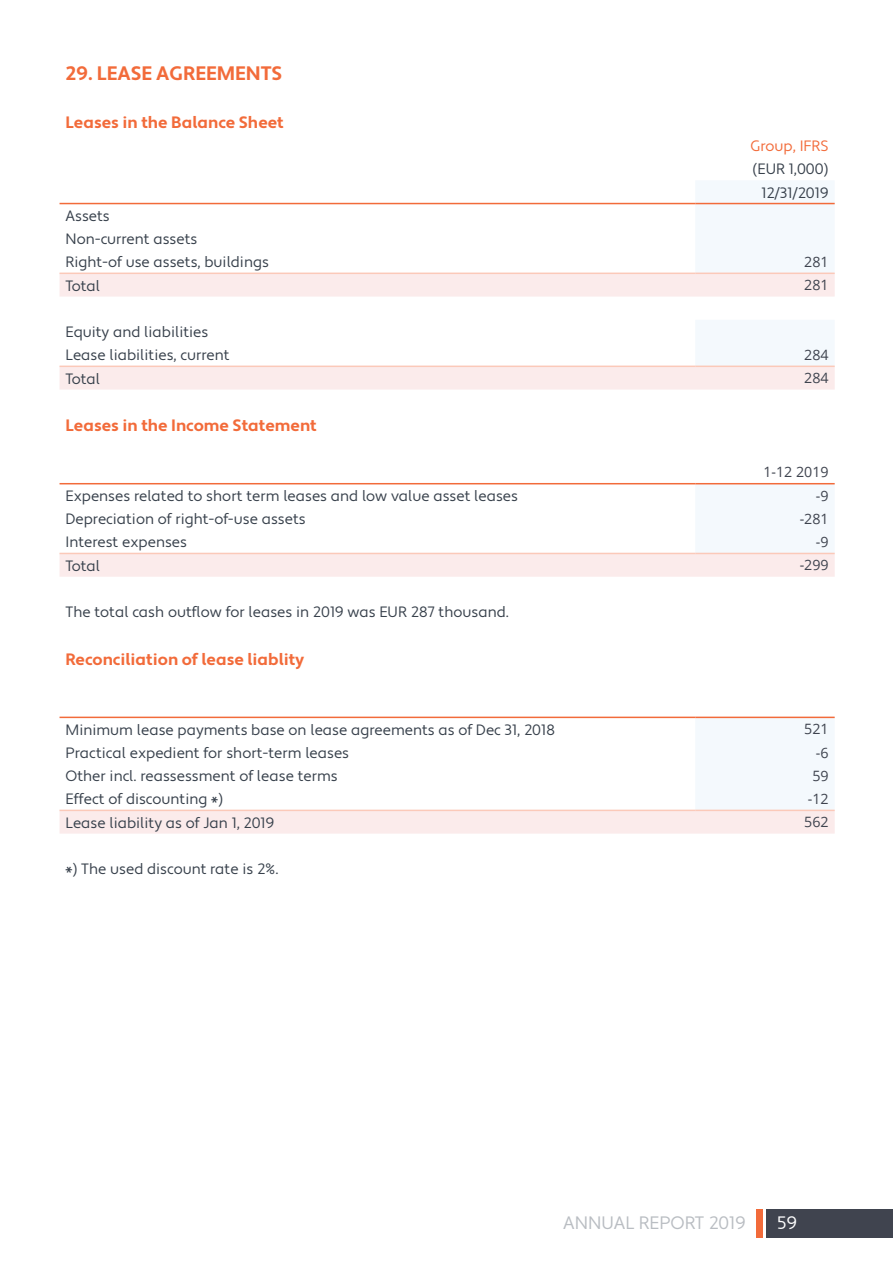
<style>
.page{position:relative;width:893px;height:1263px;background:#fff}
.page>*{position:absolute;margin:0;border:0;box-sizing:border-box;transform-origin:0 0}
.t1{font:700 19.5px "Apertura";color:#f26b3a}
.t2{font:18px "Apertura";color:#b9bdc2}
.t3{font:18px "Apertura";color:#fff}
.t4{font:700 16.5px "Apertura";color:#f26b3a}
.t5{font:15px/23.2px "Apertura";color:#38414c}
.t6{font:15px "Apertura";color:#f26b3a}
.t7{font:14.25px "Open Sans";color:#3e434e}
</style>
<div class="page">
<div style="left:767px;top:1210px;width:126px;height:28px;background:#40444f"></div>
<div style="left:756px;top:1210px;width:6px;height:28px;background:#f26b3a"></div>
<div style="left:695px;top:181px;width:140px;height:92px;background:#f4f9fd"></div>
<svg style="left:60px;top:274px;width:775px;height:560px"></svg>
<hr style="left:60px;top:203px;width:635px;height:1px;background:#f26b3a">
<hr style="left:695px;top:203px;width:140px;height:1px;background:#f26b3a">
<hr style="left:60px;top:273px;width:635px;height:1px;background:#fbc9b9">
<hr style="left:695px;top:273px;width:140px;height:1px;background:#fbc9b9">
<hr style="left:60px;top:366px;width:635px;height:1px;background:#fbc9b9">
<hr style="left:695px;top:366px;width:140px;height:1px;background:#fbc9b9">
<hr style="left:60px;top:553px;width:635px;height:1px;background:#fbc9b9">
<hr style="left:695px;top:553px;width:140px;height:1px;background:#fbc9b9">
<hr style="left:60px;top:810px;width:635px;height:1px;background:#fbc9b9">
<hr style="left:695px;top:810px;width:140px;height:1px;background:#fbc9b9">
<hr style="left:60px;top:483px;width:635px;height:1px;background:#f26b3a">
<hr style="left:695px;top:483px;width:140px;height:1px;background:#f26b3a">
<hr style="left:60px;top:717px;width:635px;height:1px;background:#f26b3a">
<hr style="left:695px;top:717px;width:140px;height:1px;background:#f26b3a">
<h1 class="t1" style="left:66px;top:62px;width:218px">29. LEASE AGREEMENTS</h1>
<p class="t4" style="left:66px;top:112px;width:220px">Leases in the Balance Sheet</p>
<p class="t5" style="left:66px;top:204px;width:205px">Assets<br>Non-current assets<br>Right-of use assets, buildings</p>
<p class="t6" style="left:751px;top:137px;width:80px">Group, IFRS</p>
<p class="t5" style="left:752px;top:158px;width:78px;text-align:center">(EUR 1,000)<br>12/31/2019</p>
<p class="t7" style="left:804px;top:252px;width:26px">281</p>
<p class="t5" style="left:66px;top:274px;width:36px">Total</p>
<p class="t7" style="left:804px;top:275px;width:26px">281</p>
<p class="t5" style="left:66px;top:321px;width:165px">Equity and liabilities<br>Lease liabilities, current</p>
<p class="t7" style="left:804px;top:345px;width:26px">284</p>
<p class="t5" style="left:66px;top:367px;width:36px">Total</p>
<p class="t7" style="left:804px;top:368px;width:26px">284</p>
<p class="t4" style="left:66px;top:415px;width:253px">Leases in the Income Statement</p>
<p class="t7" style="left:763px;top:462px;width:67px">1-12 2019</p>
<p class="t5" style="left:66px;top:485px;width:454px">Expenses related to short term leases and low value asset leases</p>
<p class="t7" style="left:816px;top:486px;width:14px">-9</p>
<p class="t5" style="left:66px;top:508px;width:242px">Depreciation of right-of-use assets</p>
<p class="t7" style="left:800px;top:509px;width:31px">-281</p>
<p class="t5" style="left:66px;top:531px;width:123px">Interest expenses</p>
<p class="t7" style="left:816px;top:532px;width:14px">-9</p>
<p class="t5" style="left:66px;top:554px;width:36px">Total</p>
<p class="t7" style="left:800px;top:555px;width:31px">-299</p>
<p class="t5" style="left:66px;top:601px;width:445px">The total cash outflow for leases in 2019 was EUR 287 thousand.</p>
<p class="t4" style="left:66px;top:649px;width:240px">Reconciliation of lease liablity</p>
<p class="t5" style="left:66px;top:718px;width:491px">Minimum lease payments base on lease agreements as of Dec 31, 2018</p>
<p class="t7" style="left:804px;top:719px;width:26px">521</p>
<p class="t5" style="left:66px;top:741px;width:285px">Practical expedient for short-term leases</p>
<p class="t7" style="left:816px;top:742px;width:14px">-6</p>
<p class="t5" style="left:66px;top:765px;width:274px">Other incl. reassessment of lease terms</p>
<p class="t7" style="left:812px;top:766px;width:18px">59</p>
<p class="t5" style="left:66px;top:788px;width:159px">Effect of discounting *)</p>
<p class="t7" style="left:808px;top:789px;width:22px">-12</p>
<p class="t5" style="left:66px;top:811px;width:210px">Lease liability as of Jan 1, 2019</p>
<p class="t7" style="left:804px;top:812px;width:26px">562</p>
<p class="t5" style="left:66px;top:858px;width:215px">*) The used discount rate is 2%.</p>
<p class="t2" style="left:563px;top:1212px;width:184px">ANNUAL REPORT 2019</p>
<p class="t3" style="left:777px;top:1212px;width:21px">59</p>
</div>
